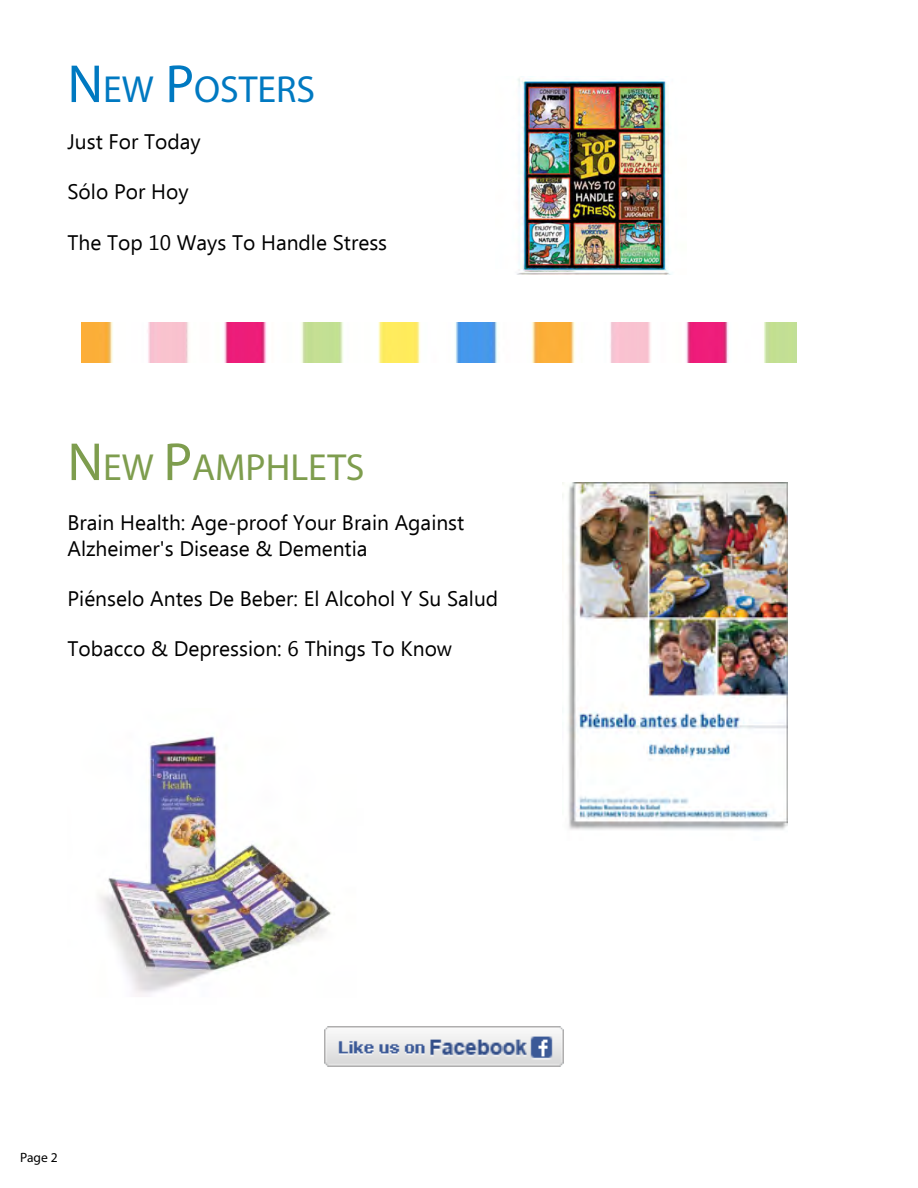
<style>
.page{position:relative;width:918px;height:1188px;background:#fff}
.page>*{position:absolute;margin:0;border:0;box-sizing:border-box;transform-origin:0 0}
.t1{font:37.8px "Myriad Pro";color:#7e9d4e}
.t2{font:37.8px "Myriad Pro";color:#0079c1}
.t3{font:21px/25.2px "Ebrima";color:#000}
.t4{font:13.5px "Myriad Pro";color:#000}
.s1{font-size:54px}
</style>
<div class="page">
<img style="left:81px;top:322px;width:715px;height:41px">
<img style="left:562px;top:482px;width:225px;height:349px">
<img style="left:324px;top:1026px;width:240px;height:40px">
<img style="left:99px;top:735px;width:233px;height:262px">
<img style="left:517px;top:78px;width:154px;height:196px">
<h1 class="t2" style="left:68px;top:66px;width:249px"><span class="s1">N</span>EW <span class="s1">P</span>OSTERS</h1>
<p class="t3" style="left:68px;top:130px;width:135px">Just For Today</p>
<p class="t3" style="left:68px;top:181px;width:123px">Sólo Por Hoy</p>
<p class="t3" style="left:68px;top:231px;width:321px">The Top 10 Ways To Handle Stress</p>
<h1 class="t1" style="left:68px;top:444px;width:299px"><span class="s1">N</span>EW <span class="s1">P</span>AMPHLETS</h1>
<p class="t3" style="left:68px;top:512px;width:398px">Brain Health: Age-proof Your Brain Against<br>Alzheimer's Disease &amp; Dementia</p>
<p class="t3" style="left:68px;top:587px;width:432px">Piénselo Antes De Beber: El Alcohol Y Su Salud</p>
<p class="t3" style="left:68px;top:638px;width:386px">Tobacco &amp; Depression: 6 Things To Know</p>
<p class="t4" style="left:20px;top:1149px;width:39px">Page 2</p>
</div>
